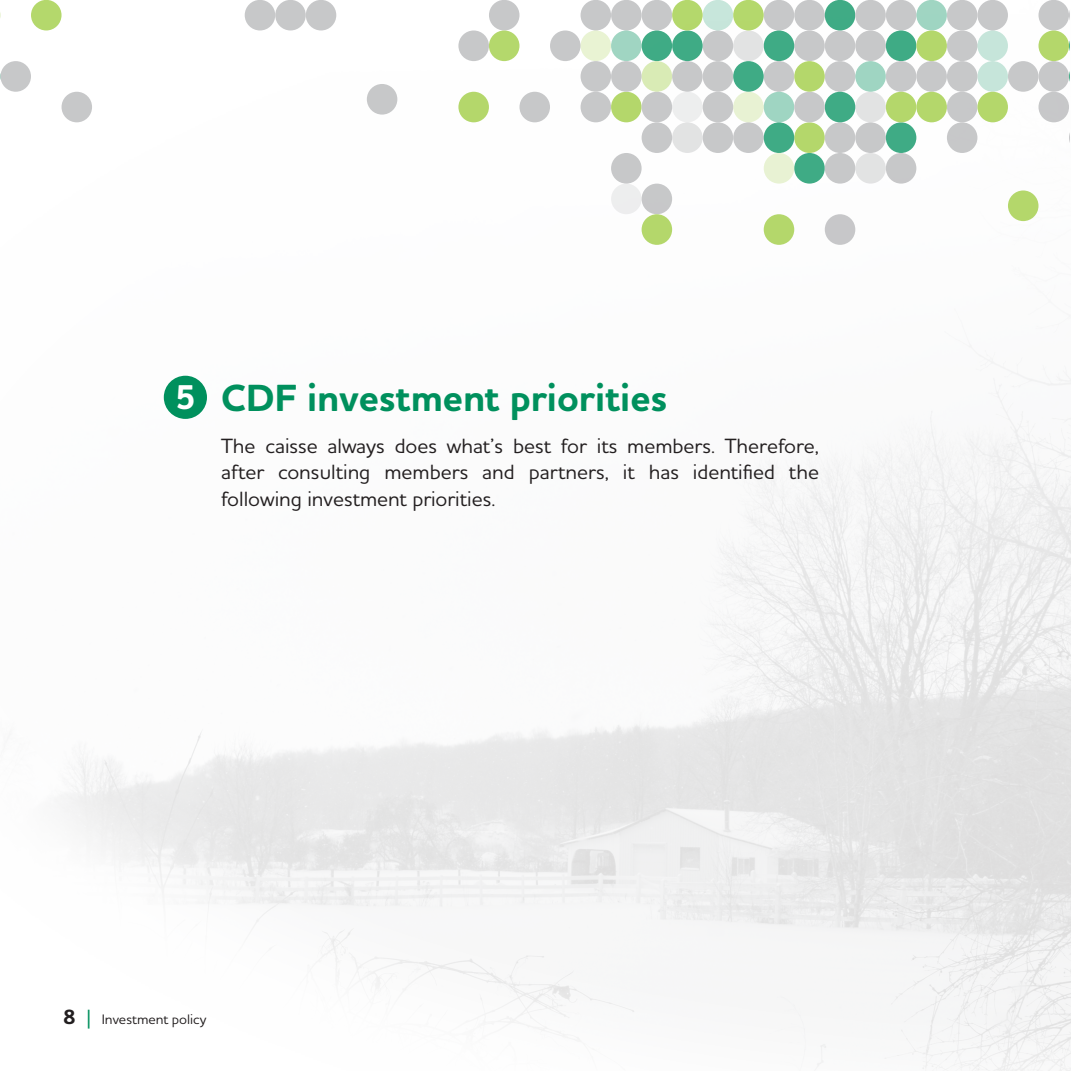
<style>
.page{position:relative;width:1071px;height:1071px;background:#fff}
.page>*{position:absolute;margin:0;border:0;box-sizing:border-box;transform-origin:0 0}
.t1{font:700 38.5px "Houschka Pro";color:#00905d}
.t2{font:700 35px "Houschka Pro";color:#fff}
.t3{font:500 21px/26.2px "Houschka Pro";color:#231f20;text-align:justify}
.t4{font:500 14px "Houschka Pro";color:#231f20}
.s1{font-weight:700;font-size:21px}
.s2{font-size:21px;color:#00905d}
</style>
<div class="page">
<img style="left:11px;top:0;width:1060px;height:1071px">
<div style="left:164px;top:376px;width:43px;height:43px;background:#00905d;border-radius:50%"></div>
<svg style="left:1070px;top:979px;width:1px;height:92px"></svg>
<div style="left:31px;top:0;width:31px;height:30px;background:#b4d86c;border-radius:50%"></div>
<div style="left:245px;top:0;width:30px;height:30px;background:#c7c8c9;border-radius:50%"></div>
<div style="left:458px;top:30px;width:31px;height:31px;background:#c7c8c9;border-radius:50%"></div>
<div style="left:489px;top:0;width:30px;height:30px;background:#c7c8c9;border-radius:50%"></div>
<div style="left:519px;top:92px;width:31px;height:30px;background:#c7c8c9;border-radius:50%"></div>
<div style="left:550px;top:30px;width:31px;height:31px;background:#c7c8c9;border-radius:50%"></div>
<div style="left:581px;top:61px;width:30px;height:31px;background:#c7c8c9;border-radius:50%"></div>
<div style="left:581px;top:92px;width:30px;height:30px;background:#c7c8c9;border-radius:50%"></div>
<div style="left:611px;top:0;width:31px;height:30px;background:#c7c8c9;border-radius:50%"></div>
<div style="left:611px;top:92px;width:31px;height:30px;background:#b4d76b;border-radius:50%"></div>
<div style="left:611px;top:184px;width:31px;height:30px;background:#edeeee;border-radius:50%"></div>
<div style="left:642px;top:0;width:30px;height:30px;background:#c7c8c9;border-radius:50%"></div>
<div style="left:642px;top:92px;width:30px;height:30px;background:#c7c8c9;border-radius:50%"></div>
<div style="left:642px;top:122px;width:30px;height:31px;background:#c7c8c9;border-radius:50%"></div>
<div style="left:642px;top:184px;width:30px;height:30px;background:#c7c8c9;border-radius:50%"></div>
<div style="left:672px;top:61px;width:31px;height:31px;background:#c7c8c9;border-radius:50%"></div>
<div style="left:672px;top:122px;width:31px;height:31px;background:#e2e3e3;border-radius:50%"></div>
<div style="left:703px;top:30px;width:30px;height:31px;background:#c7c8c9;border-radius:50%"></div>
<div style="left:703px;top:61px;width:30px;height:31px;background:#c7c8c9;border-radius:50%"></div>
<div style="left:733px;top:122px;width:31px;height:31px;background:#c7c8c9;border-radius:50%"></div>
<div style="left:764px;top:0;width:30px;height:30px;background:#c7c8c9;border-radius:50%"></div>
<div style="left:764px;top:61px;width:30px;height:31px;background:#c7c8c9;border-radius:50%"></div>
<div style="left:794px;top:0;width:31px;height:30px;background:#c7c8c9;border-radius:50%"></div>
<div style="left:794px;top:30px;width:31px;height:31px;background:#c7c8c9;border-radius:50%"></div>
<div style="left:794px;top:122px;width:31px;height:31px;background:#b4d76b;border-radius:50%"></div>
<div style="left:825px;top:30px;width:30px;height:31px;background:#c7c8c9;border-radius:50%"></div>
<div style="left:825px;top:61px;width:30px;height:31px;background:#c7c8c9;border-radius:50%"></div>
<div style="left:825px;top:122px;width:30px;height:31px;background:#c7c8c9;border-radius:50%"></div>
<div style="left:1008px;top:190px;width:31px;height:31px;background:#b4d76b;border-radius:50%"></div>
<div style="left:367px;top:84px;width:30px;height:31px;background:#c7c8c9;border-radius:50%"></div>
<div style="left:855px;top:30px;width:31px;height:31px;background:#c7c8c9;border-radius:50%"></div>
<div style="left:855px;top:92px;width:31px;height:30px;background:#e2e3e3;border-radius:50%"></div>
<div style="left:855px;top:122px;width:31px;height:31px;background:#c7c8c9;border-radius:50%"></div>
<div style="left:855px;top:153px;width:31px;height:31px;background:#e2e3e3;border-radius:50%"></div>
<div style="left:886px;top:0;width:30px;height:30px;background:#c7c8c9;border-radius:50%"></div>
<div style="left:886px;top:153px;width:30px;height:31px;background:#c7c8c9;border-radius:50%"></div>
<div style="left:916px;top:61px;width:31px;height:31px;background:#c7c8c9;border-radius:50%"></div>
<div style="left:947px;top:30px;width:30px;height:31px;background:#c7c8c9;border-radius:50%"></div>
<div style="left:947px;top:92px;width:30px;height:30px;background:#c7c8c9;border-radius:50%"></div>
<div style="left:947px;top:122px;width:30px;height:31px;background:#c7c8c9;border-radius:50%"></div>
<div style="left:977px;top:0;width:31px;height:30px;background:#c7c8c9;border-radius:50%"></div>
<div style="left:1008px;top:61px;width:31px;height:31px;background:#c7c8c9;border-radius:50%"></div>
<div style="left:1039px;top:0;width:30px;height:30px;background:#c7c8c9;border-radius:50%"></div>
<div style="left:1039px;top:92px;width:30px;height:30px;background:#c7c8c9;border-radius:50%"></div>
<div style="left:611px;top:30px;width:31px;height:31px;background:#a0d5c2;border-radius:50%"></div>
<div style="left:642px;top:30px;width:30px;height:31px;background:#3fab85;border-radius:50%"></div>
<div style="left:672px;top:30px;width:31px;height:31px;background:#3fab85;border-radius:50%"></div>
<div style="left:703px;top:0;width:30px;height:30px;background:#c7e6db;border-radius:50%"></div>
<div style="left:733px;top:61px;width:31px;height:31px;background:#3fab85;border-radius:50%"></div>
<div style="left:764px;top:30px;width:30px;height:31px;background:#3fab85;border-radius:50%"></div>
<div style="left:764px;top:92px;width:30px;height:30px;background:#9fd5c2;border-radius:50%"></div>
<div style="left:764px;top:122px;width:30px;height:31px;background:#3fab85;border-radius:50%"></div>
<div style="left:794px;top:153px;width:31px;height:31px;background:#3fab85;border-radius:50%"></div>
<div style="left:825px;top:0;width:30px;height:30px;background:#40ab85;border-radius:50%"></div>
<div style="left:825px;top:92px;width:30px;height:30px;background:#3fab85;border-radius:50%"></div>
<div style="left:855px;top:61px;width:31px;height:31px;background:#9fd5c2;border-radius:50%"></div>
<div style="left:886px;top:30px;width:30px;height:31px;background:#3fab85;border-radius:50%"></div>
<div style="left:886px;top:122px;width:30px;height:31px;background:#3fab85;border-radius:50%"></div>
<div style="left:916px;top:0;width:31px;height:30px;background:#9fd5c2;border-radius:50%"></div>
<div style="left:977px;top:30px;width:31px;height:31px;background:#c6e5da;border-radius:50%"></div>
<div style="left:977px;top:61px;width:31px;height:31px;background:#c6e5da;border-radius:50%"></div>
<div style="left:0;top:61px;width:31px;height:31px;background:#c7c8c9;border-radius:50%"></div>
<div style="left:62px;top:92px;width:30px;height:30px;background:#c7c8c9;border-radius:50%"></div>
<div style="left:275px;top:0;width:31px;height:30px;background:#c7c8c9;border-radius:50%"></div>
<div style="left:306px;top:0;width:30px;height:30px;background:#c7c8c9;border-radius:50%"></div>
<div style="left:581px;top:0;width:30px;height:30px;background:#c7c8c9;border-radius:50%"></div>
<div style="left:611px;top:61px;width:31px;height:31px;background:#c7c8c9;border-radius:50%"></div>
<div style="left:611px;top:153px;width:31px;height:31px;background:#c7c8c9;border-radius:50%"></div>
<div style="left:672px;top:92px;width:31px;height:30px;background:#edeeee;border-radius:50%"></div>
<div style="left:703px;top:92px;width:30px;height:30px;background:#c7c8c9;border-radius:50%"></div>
<div style="left:703px;top:122px;width:30px;height:31px;background:#c7c8c9;border-radius:50%"></div>
<div style="left:733px;top:30px;width:31px;height:31px;background:#e2e3e3;border-radius:50%"></div>
<div style="left:794px;top:92px;width:31px;height:30px;background:#c7c8c9;border-radius:50%"></div>
<div style="left:825px;top:153px;width:30px;height:31px;background:#c7c8c9;border-radius:50%"></div>
<div style="left:825px;top:214px;width:30px;height:31px;background:#c7c7c9;border-radius:50%"></div>
<div style="left:855px;top:0;width:31px;height:30px;background:#c7c8c9;border-radius:50%"></div>
<div style="left:886px;top:61px;width:30px;height:31px;background:#c7c8c9;border-radius:50%"></div>
<div style="left:947px;top:0;width:30px;height:30px;background:#c7c8c9;border-radius:50%"></div>
<div style="left:947px;top:61px;width:30px;height:31px;background:#c7c8c9;border-radius:50%"></div>
<div style="left:1039px;top:61px;width:30px;height:31px;background:#c7c8c9;border-radius:50%"></div>
<svg style="left:1069px;top:0;width:1px;height:92px"></svg>
<svg style="left:1069px;top:122px;width:1px;height:31px"></svg>
<div style="left:458px;top:92px;width:31px;height:30px;background:#b4d76b;border-radius:50%"></div>
<div style="left:489px;top:30px;width:30px;height:31px;background:#b4d86c;border-radius:50%"></div>
<div style="left:581px;top:30px;width:30px;height:31px;background:#e9f3d3;border-radius:50%"></div>
<div style="left:642px;top:61px;width:30px;height:31px;background:#d9ebb5;border-radius:50%"></div>
<div style="left:642px;top:214px;width:30px;height:31px;background:#b4d76b;border-radius:50%"></div>
<div style="left:672px;top:0;width:31px;height:30px;background:#b4d86c;border-radius:50%"></div>
<div style="left:733px;top:0;width:31px;height:30px;background:#b4d86c;border-radius:50%"></div>
<div style="left:733px;top:92px;width:31px;height:30px;background:#e8f2d3;border-radius:50%"></div>
<div style="left:764px;top:153px;width:30px;height:31px;background:#e8f2d3;border-radius:50%"></div>
<div style="left:764px;top:214px;width:30px;height:31px;background:#b4d76b;border-radius:50%"></div>
<div style="left:794px;top:61px;width:31px;height:31px;background:#b4d76b;border-radius:50%"></div>
<div style="left:886px;top:92px;width:30px;height:30px;background:#b4d76b;border-radius:50%"></div>
<div style="left:916px;top:30px;width:31px;height:31px;background:#b4d76b;border-radius:50%"></div>
<div style="left:916px;top:92px;width:31px;height:30px;background:#b4d76b;border-radius:50%"></div>
<div style="left:977px;top:92px;width:31px;height:30px;background:#b4d76b;border-radius:50%"></div>
<div style="left:1039px;top:30px;width:30px;height:31px;background:#b4d76b;border-radius:50%"></div>
<h2 class="t2" style="left:175px;top:375px;width:22px">5</h2>
<h1 class="t1" style="left:221px;top:373px;width:448px">CDF investment priorities</h1>
<p class="t3" style="left:221px;top:432px;width:599px">The caisse always does what’s best for its members. Therefore, after consulting members and partners, it has identified the following investment priorities.</p>
<p class="t4" style="left:63px;top:1010px;width:145px"><span class="s1">8</span> <span class="s2">|</span> Investment policy</p>
</div>
